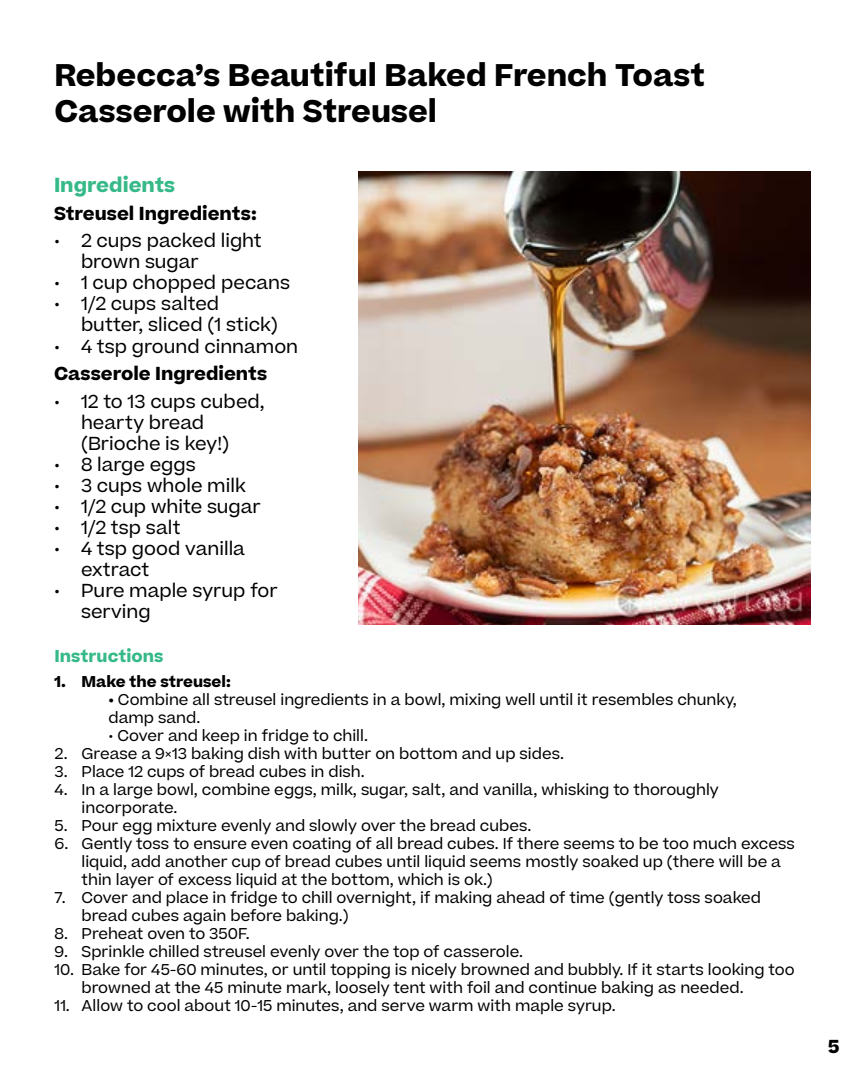
<style>
.page{position:relative;width:864px;height:1080px;background:#fff}
.page>*{position:absolute;margin:0;border:0;box-sizing:border-box;transform-origin:0 0}
.t1{font:700 30px/36px "Beatrice";color:#000}
.t2{font:700 19.5px "Beatrice";color:#36b988}
.t3{font:18px/21px "Beatrice";color:#000}
.t4{font:700 18px "Beatrice";color:#000}
.t5{font:700 16.5px "Beatrice";color:#36b988}
.t6{font:15px/18px "Beatrice";color:#000}
.t7{font:700 15px "Beatrice";color:#000}
.s1{font-weight:700}
</style>
<div class="page">
<img style="left:358px;top:171px;width:452px;height:453px">
<h1 class="t1" style="left:55px;top:57px;width:652px">Rebecca’s Beautiful Baked French Toast<br>Casserole with Streusel</h1>
<h2 class="t2" style="left:54px;top:172px;width:123px">Ingredients</h2>
<p class="t4" style="left:54px;top:201px;width:204px">Streusel Ingredients:</p>
<p class="t3" style="left:81px;top:230px;width:182px;text-indent:-27px">• 2 cups packed light brown sugar</p>
<p class="t3" style="left:54px;top:272px;width:238px">• 1 cup chopped pecans</p>
<p class="t3" style="left:81px;top:293px;width:198px;text-indent:-27px">• 1/2 cups salted butter, sliced (1 stick)</p>
<p class="t3" style="left:54px;top:335px;width:246px">• 4 tsp ground cinnamon</p>
<p class="t4" style="left:54px;top:361px;width:215px">Casserole Ingredients</p>
<p class="t3" style="left:81px;top:391px;width:185px;text-indent:-27px">• 12 to 13 cups cubed, hearty bread (Brioche is key!)</p>
<p class="t3" style="left:54px;top:454px;width:143px">• 8 large eggs</p>
<p class="t3" style="left:54px;top:475px;width:193px">• 3 cups whole milk</p>
<p class="t3" style="left:54px;top:496px;width:208px">• 1/2 cup white sugar</p>
<p class="t3" style="left:54px;top:517px;width:128px">• 1/2 tsp salt</p>
<p class="t3" style="left:81px;top:538px;width:166px;text-indent:-27px">• 4 tsp good vanilla extract</p>
<p class="t3" style="left:81px;top:580px;width:198px;text-indent:-27px">• Pure maple syrup for serving</p>
<p class="t5" style="left:55px;top:645px;width:110px">Instructions</p>
<p class="t7" style="left:55px;top:671px;width:178px">1. Make the streusel:</p>
<p class="t6" style="left:109px;top:691px;width:630px"><span class="s1">•</span> Combine all streusel ingredients in a bowl, mixing well until it resembles chunky, damp sand.</p>
<p class="t6" style="left:109px;top:727px;width:261px">• Cover and keep in fridge to chill.</p>
<p class="t6" style="left:55px;top:745px;width:511px">2. Grease a 9×13 baking dish with butter on bottom and up sides.</p>
<p class="t6" style="left:55px;top:763px;width:312px">3. Place 12 cups of bread cubes in dish.</p>
<p class="t6" style="left:82px;top:781px;width:639px;text-indent:-27px">4. In a large bowl, combine eggs, milk, sugar, salt, and vanilla, whisking to thoroughly incorporate.</p>
<p class="t6" style="left:55px;top:817px;width:478px">5. Pour egg mixture evenly and slowly over the bread cubes.</p>
<p class="t6" style="left:82px;top:835px;width:715px;text-indent:-27px">6. Gently toss to ensure even coating of all bread cubes. If there seems to be too much excess liquid, add another cup of bread cubes until liquid seems mostly soaked up (there will be a thin layer of excess liquid at the bottom, which is ok.)</p>
<p class="t6" style="left:82px;top:889px;width:681px;text-indent:-27px">7. Cover and place in fridge to chill overnight, if making ahead of time (gently toss soaked bread cubes again before baking.)</p>
<p class="t6" style="left:55px;top:925px;width:197px">8. Preheat oven to 350F.</p>
<p class="t6" style="left:55px;top:943px;width:470px">9. Sprinkle chilled streusel evenly over the top of casserole.</p>
<p class="t6" style="left:82px;top:961px;width:715px;text-indent:-27px">10. Bake for 45-60 minutes, or until topping is nicely browned and bubbly. If it starts looking too browned at the 45 minute mark, loosely tent with foil and continue baking as needed.</p>
<p class="t6" style="left:55px;top:997px;width:563px">11. Allow to cool about 10-15 minutes, and serve warm with maple syrup.</p>
<p class="t4" style="left:828px;top:1034px;width:13px">5</p>
</div>
